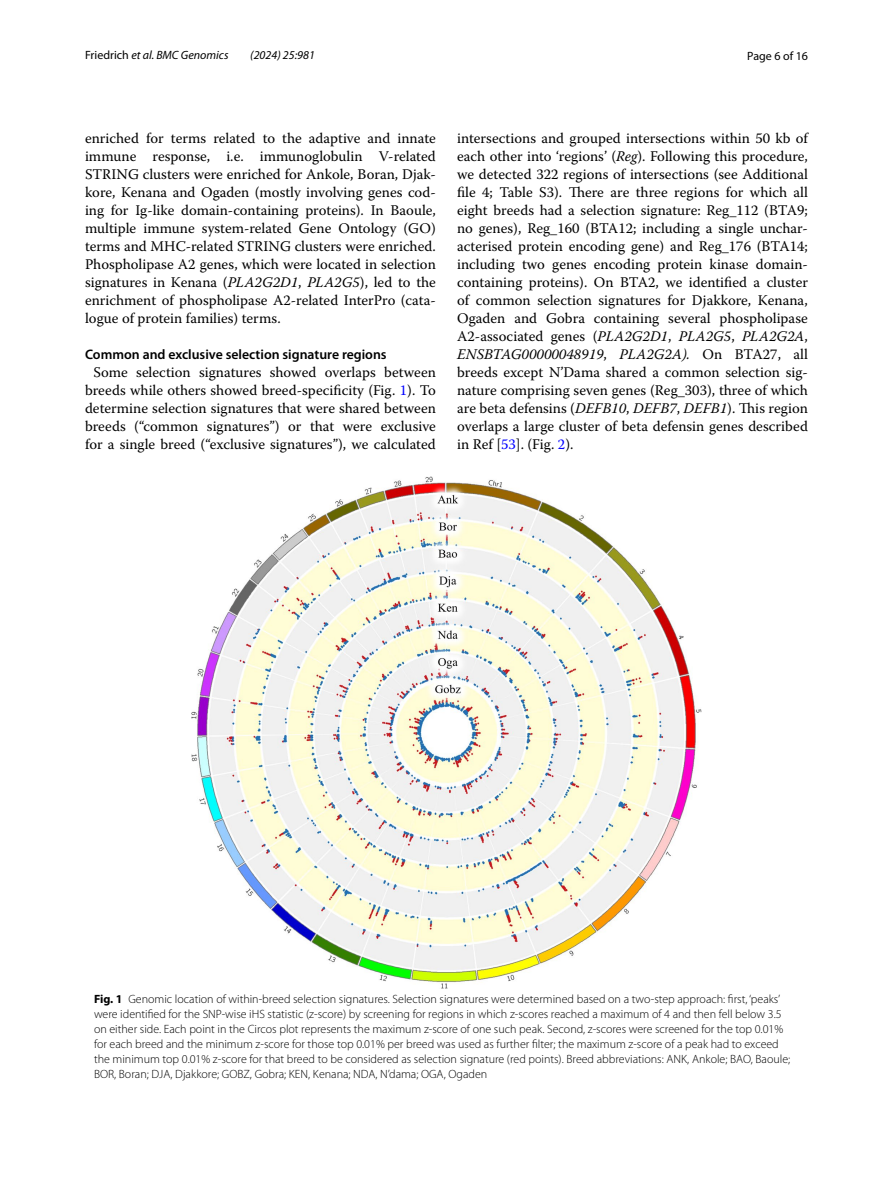
<style>
.page{position:relative;width:893px;height:1187px;background:#fff}
.page>*{position:absolute;margin:0;border:0;box-sizing:border-box;transform-origin:0 0}
.t1{font:14.7px/18px "Warnock Pro";color:#000;text-align:justify}
.t2{font:600 13.8px "Myriad Pro";color:#000}
.t3{font:300 12px/15px "Myriad Pro";color:#000}
.t4{font:italic 12px "Myriad Pro";color:#000}
.t5{font:12px "Myriad Pro";color:#000}
.s1{font-style:normal}
.s2{font-style:italic}
.s3{color:#00f}
.s4{font-weight:700}
</style>
<div class="page">
<img style="left:191px;top:476px;width:511px;height:512px">
<p class="t4" style="left:85px;top:48px;width:145px"><span class="s1">Friedrich</span> et al. BMC Genomics</p>
<p class="t4" style="left:250px;top:48px;width:66px">(2024) 25:981</p>
<p class="t5" style="left:747px;top:48px;width:62px">Page 6 of 16</p>
<p class="t1" style="left:85px;top:128px;width:352px">enriched for terms related to the adaptive and innate immune response, i.e. immunoglobulin V-related STRING clusters were enriched for Ankole, Boran, Djak&shy;kore, Kenana and Ogaden (mostly involving genes cod&shy;ing for Ig-like domain-containing proteins). In Baoule, multiple immune system-related Gene Ontology (GO) terms and MHC-related STRING clusters were enriched.<br>Phospholipase A2 genes, which were located in selection signatures in Kenana (<span class="s2">PLA2G2D1</span>, <span class="s2">PLA2G5</span>), led to the enrichment of phospholipase A2-related InterPro (cata&shy;logue of protein families) terms.</p>
<p class="t2" style="left:85px;top:345px;width:303px">Common and exclusive selection signature regions</p>
<p class="t1" style="left:85px;top:362px;width:352px;text-align:center">Some selection signatures showed overlaps between breeds while others showed breed-specificity (Fig. <span class="s3">1</span>). To determine selection signatures that were shared between breeds (“common signatures”) or that were exclusive for a single breed (“exclusive signatures”), we calculated</p>
<p class="t1" style="left:457px;top:128px;width:352px">intersections and grouped intersections within 50 kb of each other into ‘regions’ (<span class="s2">Reg</span>). Following this procedure, we detected 322 regions of intersections (see Additional file 4; Table S3). There are three regions for which all eight breeds had a selection signature: Reg_112 (BTA9; no genes), Reg_160 (BTA12; including a single unchar&shy;acterised protein encoding gene) and Reg_176 (BTA14; including two genes encoding protein kinase domain&shy;containing proteins). On BTA2, we identified a cluster of common selection signatures for Djakkore, Kenana, Ogaden and Gobra containing several phospholipase A2-associated genes (<span class="s2">PLA2G2D1</span>, <span class="s2">PLA2G5</span>, <span class="s2">PLA2G2A</span>, <span class="s2">ENSBTAG00000048919</span>, <span class="s2">PLA2G2A).</span> On BTA27, all breeds except N’Dama shared a common selection sig&shy;nature comprising seven genes (Reg_303), three of which are beta defensins (<span class="s2">DEFB10</span>, <span class="s2">DEFB7</span>, <span class="s2">DEFB1</span>). This region overlaps a large cluster of beta defensin genes described in Ref [<span class="s3">53</span>]. (Fig. <span class="s3">2</span>).</p>
<p class="t3" style="left:94px;top:991px;width:698px"><span class="s4">Fig. 1</span> Genomic location of within-breed selection signatures. Selection signatures were determined based on a two-step approach: first, ‘peaks’ were identified for the SNP-wise iHS statistic (z-score) by screening for regions in which z-scores reached a maximum of 4 and then fell below 3.5 on either side. Each point in the Circos plot represents the maximum z-score of one such peak. Second, z-scores were screened for the top 0.01% for each breed and the minimum z-score for those top 0.01% per breed was used as further filter; the maximum z-score of a peak had to exceed the minimum top 0.01% z-score for that breed to be considered as selection signature (red points). Breed abbreviations: ANK, Ankole; BAO, Baoule; BOR, Boran; DJA, Djakkore; GOBZ, Gobra; KEN, Kenana; NDA, N’dama; OGA, Ogaden</p>
</div>
